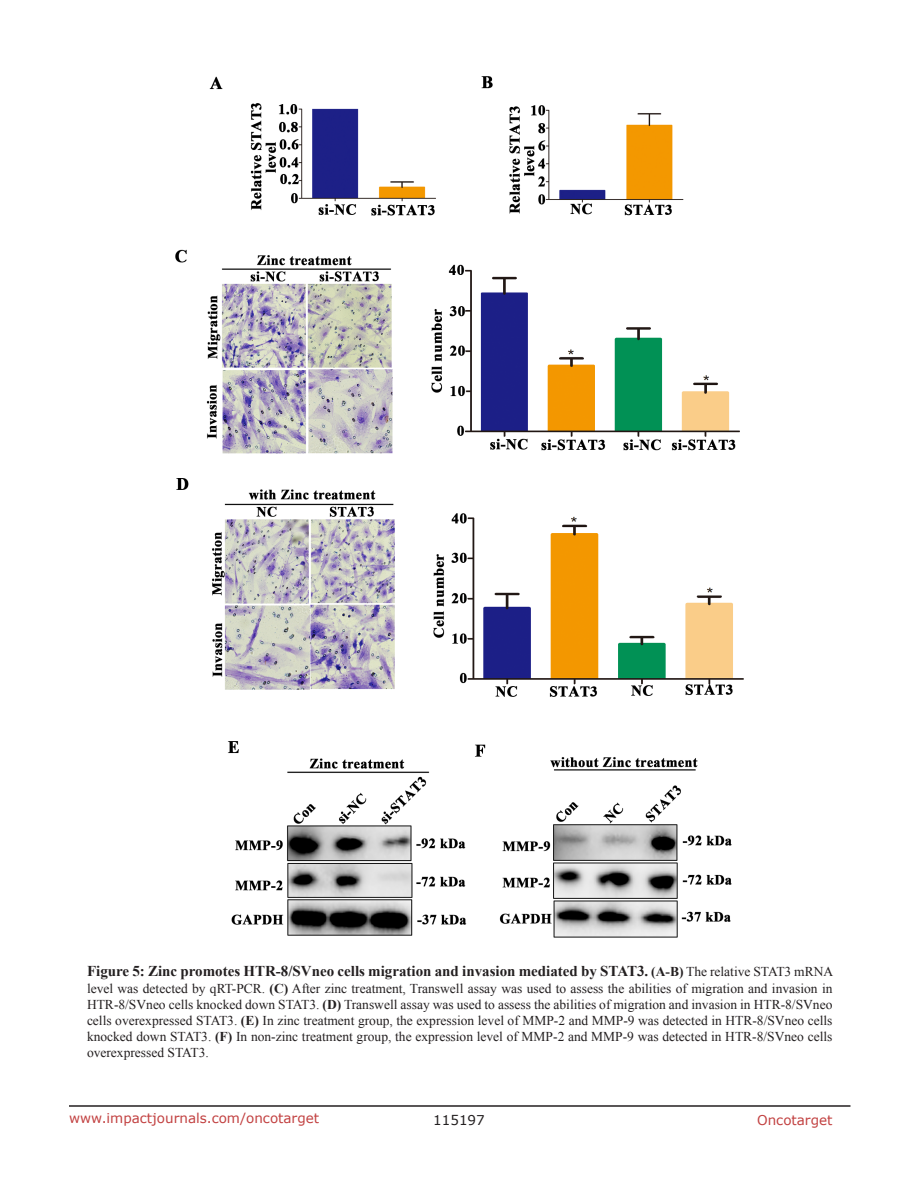
<style>
.page{position:relative;width:918px;height:1188px;background:#fff}
.page>*{position:absolute;margin:0;border:0;box-sizing:border-box;transform-origin:0 0}
.figuretext{font:700 15px "Times New Roman";color:#231f20}
.figuretext-2{font:13.5px/16.2px "Times New Roman";color:#231f20;text-align:justify}
.t1{font:13.5px "Verdana";color:#c24141}
.t2{font:13.5px "Verdana";color:#231f20}
.s1{font-size:13.5px}
.s2{font-weight:400;font-size:13.5px}
.s3{font-weight:700}
</style>
<div class="page">
<hr style="left:69px;top:1105px;width:781px;height:2px;background:#231f20">
<img style="left:175px;top:76px;width:569px;height:862px">
<p class="figuretext" style="left:87px;top:961px;width:748px">Figure 5: Zinc promotes HTR-8/SVneo cells migration and invasion mediated by STAT3. <span class="s1">(A-B)</span> <span class="s2">The relative STAT3 mRNA</span></p>
<p class="figuretext-2" style="left:87px;top:980px;width:747px">level was detected by qRT-PCR. <span class="s3">(C)</span> After zinc treatment, Transwell assay was used to assess the abilities of migration and invasion in HTR-8/SVneo cells knocked down STAT3. <span class="s3">(D)</span> Transwell assay was used to assess the abilities of migration and invasion in HTR-8/SVneo cells overexpressed STAT3. <span class="s3">(E)</span> In zinc treatment group, the expression level of MMP-2 and MMP-9 was detected in HTR-8/SVneo cells knocked down STAT3. <span class="s3">(F)</span> In non-zinc treatment group, the expression level of MMP-2 and MMP-9 was detected in HTR-8/SVneo cells overexpressed STAT3.</p>
<p class="t1" style="left:69px;top:1109px;width:252px">www.impactjournals.com/oncotarget</p>
<p class="t2" style="left:433px;top:1111px;width:53px">115197</p>
<p class="t1" style="left:757px;top:1111px;width:77px">Oncotarget</p>
</div>
